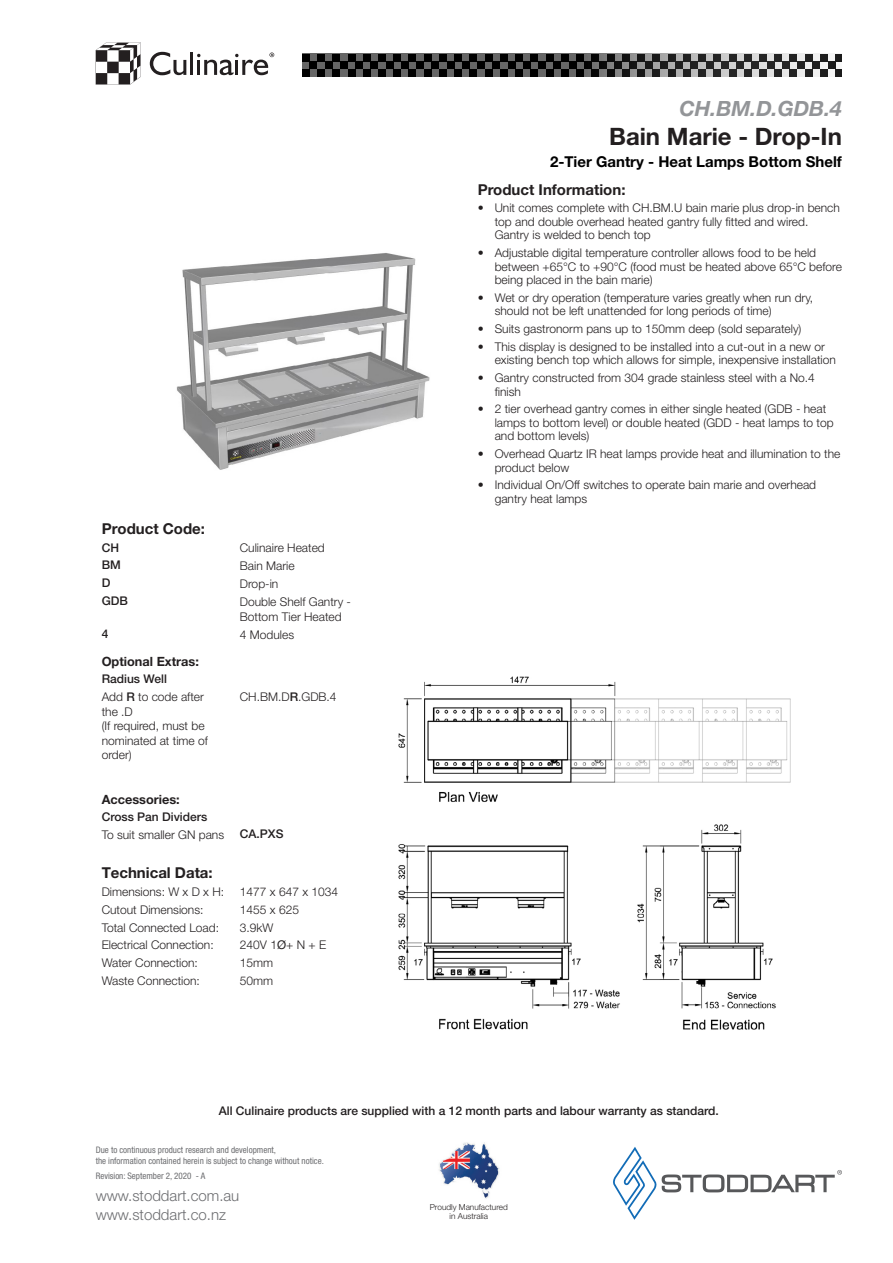
<style>
.page{position:relative;width:893px;height:1263px;background:#fff}
.page>*{position:absolute;margin:0;border:0;box-sizing:border-box;transform-origin:0 0}
.t1{font:700 24px "Helvetica Neue LT Std";color:#231f20}
.Product_Code_-_18pt{font:italic 700 21px "Helvetica Neue LT Pro";color:#939598}
.t2{font:300 15px/19.5px "Helvetica Neue";color:#6c6d70}
.t3{font:700 15px "Helvetica Neue LT Std";color:#000}
.Description_-_Featur{font:700 15px "Helvetica Neue LT Pro";color:#231f20}
.t4{font:700 15px "Helvetica Neue LT Std";color:#231f20}
.t5{font:700 12.75px "Helvetica Neue LT Pro";color:#231f20}
.Table_45_Light_-_8pt{font:300 12px/13.5px "Helvetica Neue";color:#231f20}
.Product_Code_-_8pt{font:500 12px "Helvetica Neue LT Pro";color:#231f20}
.Bullet_-_Product_Opt{font:300 12px/14.4px "Helvetica Neue";color:#231f20}
.Bullet_45_Light_-_8{font:300 12px/14.4px "Helvetica Neue";color:#231f20}
.t6{font:condensed 9px/10.8px "Helvetica Neue LT Pro";color:#6c6d70}
.t7{font:300 8.25px/9.9px "Helvetica Neue";color:#231f20;text-align:center}
.s1{font-family:"Helvetica Neue LT Pro";font-weight:500}
.s2{font-family:"Helvetica Neue LT Pro";font-weight:400}
</style>
<div class="page">
<img style="left:176px;top:253px;width:254px;height:217px">
<svg style="left:302px;top:54px;width:540px;height:22px;background:#484848"></svg>
<svg style="left:613px;top:1147px;width:229px;height:73px"></svg>
<svg style="left:150px;top:52px;width:36px;height:23px"></svg>
<hr style="left:190px;top:52px;width:3px;height:23px;background:#231f20">
<svg style="left:197px;top:53px;width:77px;height:22px"></svg>
<svg style="left:96px;top:43px;width:45px;height:42px"></svg>
<img style="left:439px;top:1142px;width:61px;height:57px">
<img style="left:398px;top:676px;width:393px;height:354px">
<p class="Product_Code_-_18pt" style="left:679px;top:96px;width:164px">CH.BM.D.GDB.4</p>
<h1 class="t1" style="left:609px;top:122px;width:234px">Bain Marie - Drop-In</h1>
<p class="t3" style="left:550px;top:152px;width:293px">2-Tier Gantry - Heat Lamps Bottom Shelf</p>
<p class="Description_-_Featur" style="left:102px;top:520px;width:105px">Product Code:</p>
<p class="Product_Code_-_8pt" style="left:102px;top:540px;width:19px">CH</p>
<p class="Bullet_-_Product_Opt" style="left:240px;top:541px;width:86px">Culinaire Heated</p>
<p class="Product_Code_-_8pt" style="left:102px;top:558px;width:21px">BM</p>
<p class="Bullet_-_Product_Opt" style="left:240px;top:559px;width:56px">Bain Marie</p>
<p class="Product_Code_-_8pt" style="left:102px;top:576px;width:10px">D</p>
<p class="Bullet_-_Product_Opt" style="left:240px;top:577px;width:40px">Drop-in</p>
<p class="Product_Code_-_8pt" style="left:102px;top:594px;width:28px">GDB</p>
<p class="Bullet_-_Product_Opt" style="left:240px;top:594px;width:113px">Double Shelf Gantry -<br>Bottom Tier Heated</p>
<p class="Product_Code_-_8pt" style="left:102px;top:626px;width:8px">4</p>
<p class="Bullet_-_Product_Opt" style="left:240px;top:627px;width:56px">4 Modules</p>
<p class="t5" style="left:102px;top:654px;width:99px">Optional Extras:</p>
<p class="Product_Code_-_8pt" style="left:102px;top:672px;width:67px">Radius Well</p>
<p class="Bullet_45_Light_-_8" style="left:102px;top:689px;width:104px">Add <span class="s1">R</span> to code after the .D</p>
<p class="Table_45_Light_-_8pt" style="left:102px;top:718px;width:108px;line-height:14.4px">(If required, must be nominated at time of order)</p>
<p class="Table_45_Light_-_8pt" style="left:240px;top:690px;width:98px">CH.BM.D<span class="s1">R</span>.GDB.4</p>
<p class="t5" style="left:102px;top:792px;width:80px">Accessories:</p>
<p class="Product_Code_-_8pt" style="left:102px;top:810px;width:107px">Cross Pan Dividers</p>
<p class="Bullet_45_Light_-_8" style="left:102px;top:827px;width:124px">To suit smaller GN pans</p>
<p class="Product_Code_-_8pt" style="left:240px;top:827px;width:45px">CA.PXS</p>
<p class="Description_-_Featur" style="left:102px;top:863px;width:113px">Technical Data:</p>
<p class="Table_45_Light_-_8pt" style="left:102px;top:884px;width:124px">Dimensions: W x D x H:</p>
<p class="Table_45_Light_-_8pt" style="left:240px;top:884px;width:100px">1477 x 647 x 1034</p>
<p class="Table_45_Light_-_8pt" style="left:102px;top:902px;width:103px">Cutout Dimensions:</p>
<p class="Table_45_Light_-_8pt" style="left:240px;top:902px;width:61px">1455 x 625</p>
<p class="Table_45_Light_-_8pt" style="left:102px;top:920px;width:119px">Total Connected Load:</p>
<p class="Table_45_Light_-_8pt" style="left:240px;top:920px;width:35px">3.9kW</p>
<p class="Table_45_Light_-_8pt" style="left:102px;top:938px;width:114px">Electrical Connection:</p>
<p class="Table_45_Light_-_8pt" style="left:240px;top:938px;width:88px">240V 1<span class="s2">Ø</span>+ N + E</p>
<p class="Table_45_Light_-_8pt" style="left:102px;top:956px;width:98px">Water Connection:</p>
<p class="Table_45_Light_-_8pt" style="left:240px;top:956px;width:35px">15mm</p>
<p class="Table_45_Light_-_8pt" style="left:102px;top:974px;width:100px">Waste Connection:</p>
<p class="Table_45_Light_-_8pt" style="left:240px;top:974px;width:35px">50mm</p>
<p class="t4" style="left:478px;top:181px;width:149px">Product Information:</p>
<p class="Table_45_Light_-_8pt" style="left:495px;top:201px;width:347px;text-indent:-17px">• Unit comes complete with CH.BM.U bain marie plus drop-in bench top and double overhead heated gantry fully fitted and wired.<br>Gantry is welded to bench top</p>
<p class="Table_45_Light_-_8pt" style="left:495px;top:246px;width:349px;text-indent:-17px">• Adjustable digital temperature controller allows food to be held between +65°C to +90°C (food must be heated above 65°C before being placed in the bain marie)</p>
<p class="Table_45_Light_-_8pt" style="left:495px;top:291px;width:320px;text-indent:-17px">• Wet or dry operation (temperature varies greatly when run dry, should not be left unattended for long periods of time)</p>
<p class="Table_45_Light_-_8pt" style="left:478px;top:322px;width:325px">• Suits gastronorm pans up to 150mm deep (sold separately)</p>
<p class="Table_45_Light_-_8pt" style="left:495px;top:340px;width:343px;text-indent:-17px">• This display is designed to be installed into a cut-out in a new or existing bench top which allows for simple, inexpensive installation</p>
<p class="Table_45_Light_-_8pt" style="left:495px;top:371px;width:322px;text-indent:-17px">• Gantry constructed from 304 grade stainless steel with a No.4 finish</p>
<p class="Table_45_Light_-_8pt" style="left:495px;top:402px;width:340px;text-indent:-17px">• 2 tier overhead gantry comes in either single heated (GDB - heat lamps to bottom level) or double heated (GDD - heat lamps to top and bottom levels)</p>
<p class="Table_45_Light_-_8pt" style="left:495px;top:447px;width:347px;text-indent:-17px">• Overhead Quartz IR heat lamps provide heat and illumination to the product below</p>
<p class="Table_45_Light_-_8pt" style="left:495px;top:478px;width:323px;text-indent:-17px">• Individual On/Off switches to operate bain marie and overhead gantry heat lamps</p>
<p class="Product_Code_-_8pt" style="left:219px;top:1104px;width:501px">All Culinaire products are supplied with a 12 month parts and labour warranty as standard.</p>
<p class="t6" style="left:96px;top:1144px;width:230px">Due to continuous product research and development,<br>the information contained herein is subject to change without notice.</p>
<p class="t2" style="left:96px;top:1185px;width:145px">www.stoddart.com.au www.stoddart.co.nz</p>
<p class="t6" style="left:96px;top:1170px;width:111px">Revision: September 2, 2020 - A</p>
<p class="t7" style="left:430px;top:1201px;width:80px">Proudly Manufactured in Australia</p>
</div>
